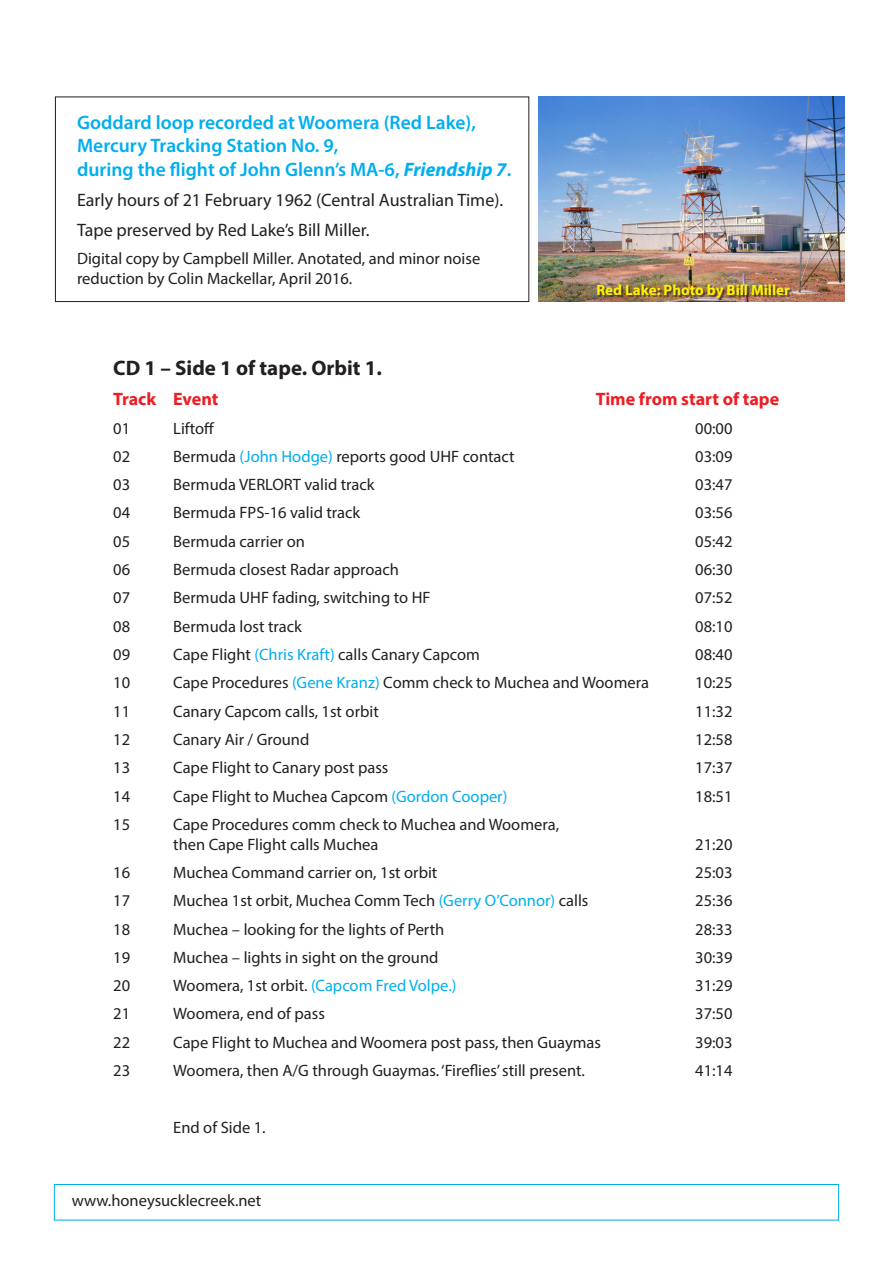
<style>
.page{position:relative;width:893px;height:1263px;background:#fff}
.page>*{position:absolute;margin:0;border:0;box-sizing:border-box;transform-origin:0 0}
.t1{font:700 21px "Myriad Pro";color:#231f20}
.t2{font:600 19.5px/23.4px "Myriad Pro";color:#00aeef}
.t3{font:18px "Myriad Pro";color:#231f20}
.t4{font:700 18px "Myriad Pro";color:#ee1d23}
.t5{font:16.5px/19.8px "Myriad Pro";color:#231f20}
.t6{font:16.5px "Myriad Pro";color:#00aeef}
.t7{font:700 15px "Myriad Pro";color:#fff101}
.s1{font-weight:700;font-style:italic}
.s2{color:#00aeef}
.s3{color:#231f20}
</style>
<div class="page">
<div style="left:55px;top:97px;width:474px;height:205px;border:1px solid #231f20"></div>
<img style="left:539px;top:97px;width:305px;height:205px">
<div style="left:54px;top:1184px;width:785px;height:36px;border:1px solid #00aeef"></div>
<div style="left:599px;top:286px;width:193px;height:15px;background:#231f20;opacity:.54"></div>
<p class="t2" style="left:77px;top:110px;width:436px">Goddard loop recorded at Woomera (Red Lake),<br>Mercury Tracking Station No. 9,<br>during the flight of John Glenn’s MA-6, <span class="s1">Friendship 7</span>.</p>
<p class="t3" style="left:77px;top:189px;width:428px">Early hours of 21 February 1962 (Central Australian Time).</p>
<p class="t3" style="left:77px;top:219px;width:294px">Tape preserved by Red Lake’s Bill Miller.</p>
<p class="t5" style="left:77px;top:249px;width:405px">Digital copy by Campbell Miller. Anotated, and minor noise reduction by Colin Mackellar, April 2016.</p>
<p class="t7" style="left:596px;top:280px;width:195px">Red Lake: Photo by Bill Miller</p>
<p class="t1" style="left:113px;top:354px;width:270px">CD 1 – Side 1 of tape. Orbit 1.</p>
<p class="t4" style="left:113px;top:387px;width:107px">Track Event</p>
<p class="t4" style="left:596px;top:387px;width:185px">Time from start of tape</p>
<p class="t5" style="left:113px;top:418px;width:18px">01</p>
<p class="t5" style="left:173px;top:418px;width:43px">Liftoff</p>
<p class="t5" style="left:695px;top:418px;width:39px">00:00</p>
<p class="t5" style="left:113px;top:446px;width:18px">02</p>
<p class="t5" style="left:173px;top:446px;width:343px">Bermuda <span class="s2">(John Hodge)</span> reports good UHF contact</p>
<p class="t5" style="left:695px;top:446px;width:39px">03:09</p>
<p class="t5" style="left:113px;top:474px;width:18px">03</p>
<p class="t5" style="left:173px;top:474px;width:203px">Bermuda VERLORT valid track</p>
<p class="t5" style="left:695px;top:474px;width:39px">03:47</p>
<p class="t5" style="left:113px;top:503px;width:18px">04</p>
<p class="t5" style="left:173px;top:503px;width:189px">Bermuda FPS-16 valid track</p>
<p class="t5" style="left:695px;top:503px;width:39px">03:56</p>
<p class="t5" style="left:113px;top:531px;width:18px">05</p>
<p class="t5" style="left:173px;top:531px;width:133px">Bermuda carrier on</p>
<p class="t5" style="left:695px;top:531px;width:39px">05:42</p>
<p class="t5" style="left:113px;top:559px;width:18px">06</p>
<p class="t5" style="left:173px;top:559px;width:227px">Bermuda closest Radar approach</p>
<p class="t5" style="left:695px;top:559px;width:39px">06:30</p>
<p class="t5" style="left:113px;top:588px;width:18px">07</p>
<p class="t5" style="left:173px;top:588px;width:259px">Bermuda UHF fading, switching to HF</p>
<p class="t5" style="left:695px;top:588px;width:39px">07:52</p>
<p class="t5" style="left:113px;top:616px;width:18px">08</p>
<p class="t5" style="left:173px;top:616px;width:130px">Bermuda lost track</p>
<p class="t5" style="left:695px;top:616px;width:39px">08:10</p>
<p class="t5" style="left:113px;top:644px;width:18px">09</p>
<p class="t5" style="left:173px;top:644px;width:308px">Cape Flight <span class="s2">(Chris Kraft)</span> calls Canary Capcom</p>
<p class="t5" style="left:695px;top:644px;width:39px">08:40</p>
<p class="t5" style="left:113px;top:672px;width:18px">10</p>
<p class="t5" style="left:173px;top:672px;width:477px">Cape Procedures <span class="s2">(Gene Kranz)</span> Comm check to Muchea and Woomera</p>
<p class="t5" style="left:695px;top:672px;width:39px">10:25</p>
<p class="t5" style="left:113px;top:701px;width:18px">11</p>
<p class="t5" style="left:173px;top:701px;width:207px">Canary Capcom calls, 1st orbit</p>
<p class="t5" style="left:695px;top:701px;width:39px">11:32</p>
<p class="t5" style="left:113px;top:729px;width:18px">12</p>
<p class="t5" style="left:173px;top:729px;width:138px">Canary Air / Ground</p>
<p class="t5" style="left:695px;top:729px;width:39px">12:58</p>
<p class="t5" style="left:113px;top:757px;width:18px">13</p>
<p class="t5" style="left:173px;top:757px;width:217px">Cape Flight to Canary post pass</p>
<p class="t5" style="left:695px;top:757px;width:39px">17:37</p>
<p class="t5" style="left:113px;top:786px;width:18px">14</p>
<p class="t5" style="left:173px;top:786px;width:336px">Cape Flight to Muchea Capcom <span class="s2">(Gordon Cooper)</span></p>
<p class="t5" style="left:695px;top:786px;width:39px">18:51</p>
<p class="t5" style="left:113px;top:814px;width:18px">15</p>
<p class="t5" style="left:173px;top:814px;width:387px">Cape Procedures comm check to Muchea and Woomera, then Cape Flight calls Muchea</p>
<p class="t5" style="left:695px;top:834px;width:39px">21:20</p>
<p class="t5" style="left:113px;top:862px;width:18px">16</p>
<p class="t5" style="left:173px;top:862px;width:266px">Muchea Command carrier on, 1st orbit</p>
<p class="t5" style="left:695px;top:862px;width:39px">25:03</p>
<p class="t5" style="left:113px;top:890px;width:18px">17</p>
<p class="t5" style="left:173px;top:890px;width:417px">Muchea 1st orbit, Muchea Comm Tech <span class="s2">(Gerry O’Connor)</span> calls</p>
<p class="t5" style="left:695px;top:890px;width:39px">25:36</p>
<p class="t5" style="left:113px;top:919px;width:18px">18</p>
<p class="t5" style="left:173px;top:919px;width:273px">Muchea – looking for the lights of Perth</p>
<p class="t5" style="left:695px;top:919px;width:39px">28:33</p>
<p class="t5" style="left:113px;top:947px;width:18px">19</p>
<p class="t5" style="left:173px;top:947px;width:267px">Muchea – lights in sight on the ground</p>
<p class="t5" style="left:695px;top:947px;width:39px">30:39</p>
<p class="t5" style="left:113px;top:975px;width:18px">20</p>
<p class="t6" style="left:173px;top:975px;width:285px"><span class="s3">Woomera, 1st orbit.</span> (Capcom Fred Volpe.)</p>
<p class="t5" style="left:695px;top:975px;width:39px">31:29</p>
<p class="t5" style="left:113px;top:1004px;width:18px">21</p>
<p class="t5" style="left:173px;top:1004px;width:153px">Woomera, end of pass</p>
<p class="t5" style="left:695px;top:1004px;width:39px">37:50</p>
<p class="t5" style="left:113px;top:1032px;width:18px">22</p>
<p class="t5" style="left:173px;top:1032px;width:429px">Cape Flight to Muchea and Woomera post pass, then Guaymas</p>
<p class="t5" style="left:695px;top:1032px;width:39px">39:03</p>
<p class="t5" style="left:113px;top:1060px;width:18px">23</p>
<p class="t5" style="left:173px;top:1060px;width:413px">Woomera, then A/G through Guaymas. ‘Fireflies’ still present.</p>
<p class="t5" style="left:695px;top:1060px;width:39px">41:14</p>
<p class="t5" style="left:173px;top:1117px;width:94px">End of Side 1.</p>
<p class="t5" style="left:72px;top:1190px;width:191px">www.honeysucklecreek.net</p>
</div>
